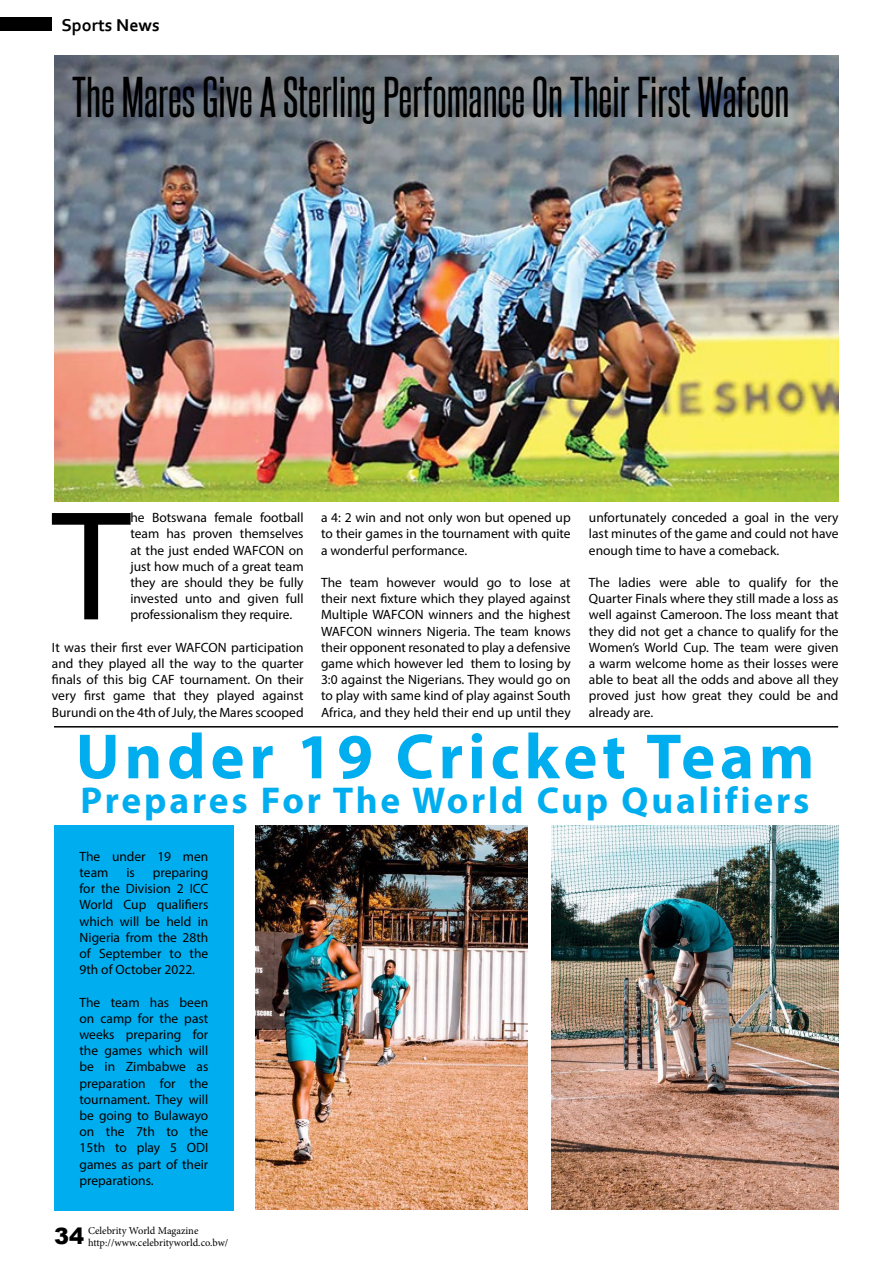
<style>
.page{position:relative;width:893px;height:1263px;background:#fff}
.page>*{position:absolute;margin:0;border:0;box-sizing:border-box;transform-origin:0 0}
.t1{font:157.65px "Myriad Pro";color:#000}
.t2{font:700 64.5px "Myriad Pro";letter-spacing:.075em;color:#00aeef}
.t3{font:49.5px "Steelfish Rg";color:#000}
.t4{font:700 37.5px "Myriad Pro";letter-spacing:.075em;color:#00aeef}
.t5{font:900 22.5px "Arial";color:#000}
.t6{font:700 18px "Corbel";color:#000}
.t7{font:13.5px/16.2px "Myriad Pro";color:#000;text-align:justify}
.t8{font:10.5px/11.7px "Minion Pro";letter-spacing:-.005em;color:#000}
</style>
<div class="page">
<div style="left:0;top:17px;width:52px;height:14px;background:#000"></div>
<img style="left:54px;top:55px;width:784px;height:447px">
<hr style="left:54px;top:726px;width:784px;height:1px;background:#000">
<div style="left:54px;top:825px;width:180px;height:385px;background:#00aeef"></div>
<img style="left:255px;top:825px;width:272px;height:384px">
<img style="left:551px;top:825px;width:287px;height:384px">
<h3 class="t6" style="left:62px;top:14px;width:100px">Sports News</h3>
<h3 class="t3" style="left:72px;top:66px;width:719px">The Mares Give A Sterling Perfomance On Their First Wafcon</h3>
<h1 class="t1" style="left:52px;top:469px;width:80px">T</h1>
<p class="t7" style="left:130px;top:509px;width:175px">he Botswana female football team has proven themselves at the just ended WAFCON on just how much of a great team they are should they be fully invested unto and given full professionalism they require.</p>
<p class="t7" style="left:52px;top:639px;width:253px">It was their first ever WAFCON participation and they played all the way to the quarter finals of this big CAF tournament. On their very first game that they played against Burundi on the 4th of July, the Mares scooped</p>
<p class="t7" style="left:321px;top:509px;width:251px">a 4: 2 win and not only won but opened up to their games in the tournament with quite a wonderful performance.</p>
<p class="t7" style="left:321px;top:574px;width:251px">The team however would go to lose at their next fixture which they played against Multiple WAFCON winners and the highest WAFCON winners Nigeria. The team knows their opponent resonated to play a defensive game which however led them to losing by 3:0 against the Nigerians. They would go on to play with same kind of play against South Africa, and they held their end up until they</p>
<p class="t7" style="left:589px;top:509px;width:251px">unfortunately conceded a goal in the very last minutes of the game and could not have enough time to have a comeback.</p>
<p class="t7" style="left:589px;top:574px;width:251px">The ladies were able to qualify for the Quarter Finals where they still made a loss as well against Cameroon. The loss meant that they did not get a chance to qualify for the Women’s World Cup. The team were given a warm welcome home as their losses were able to beat all the odds and above all they proved just how great they could be and already are.</p>
<h2 class="t2" style="left:76px;top:714px;width:740px">Under 19 Cricket Team</h2>
<h3 class="t4" style="left:81px;top:776px;width:730px">Prepares For The World Cup Qualifiers</h3>
<p class="t7" style="left:80px;top:848px;width:130px">The under 19 men team</p>
<p class="t7" style="left:80px;top:864px;width:130px;text-indent:73px">preparing for the Division 2 ICC World Cup qualifiers which will be held in Nigeria from the 28th of September to the 9th of October 2022.</p>
<p class="t7" style="left:80px;top:994px;width:130px">The team has been on camp for the past weeks preparing for the games which will be in Zimbabwe as preparation for the tournament. They will be going to Bulawayo on the 7th to the 15th to play 5 ODI games as part of their preparations.</p>
<p class="t7" style="left:126px;top:864px;width:10px">is</p>
<h3 class="t5" style="left:54px;top:1220px;width:32px">34</h3>
<p class="t8" style="left:88px;top:1225px;width:142px">Celebrity World Magazine http://www.celebrityworld.co.bw/</p>
</div>
